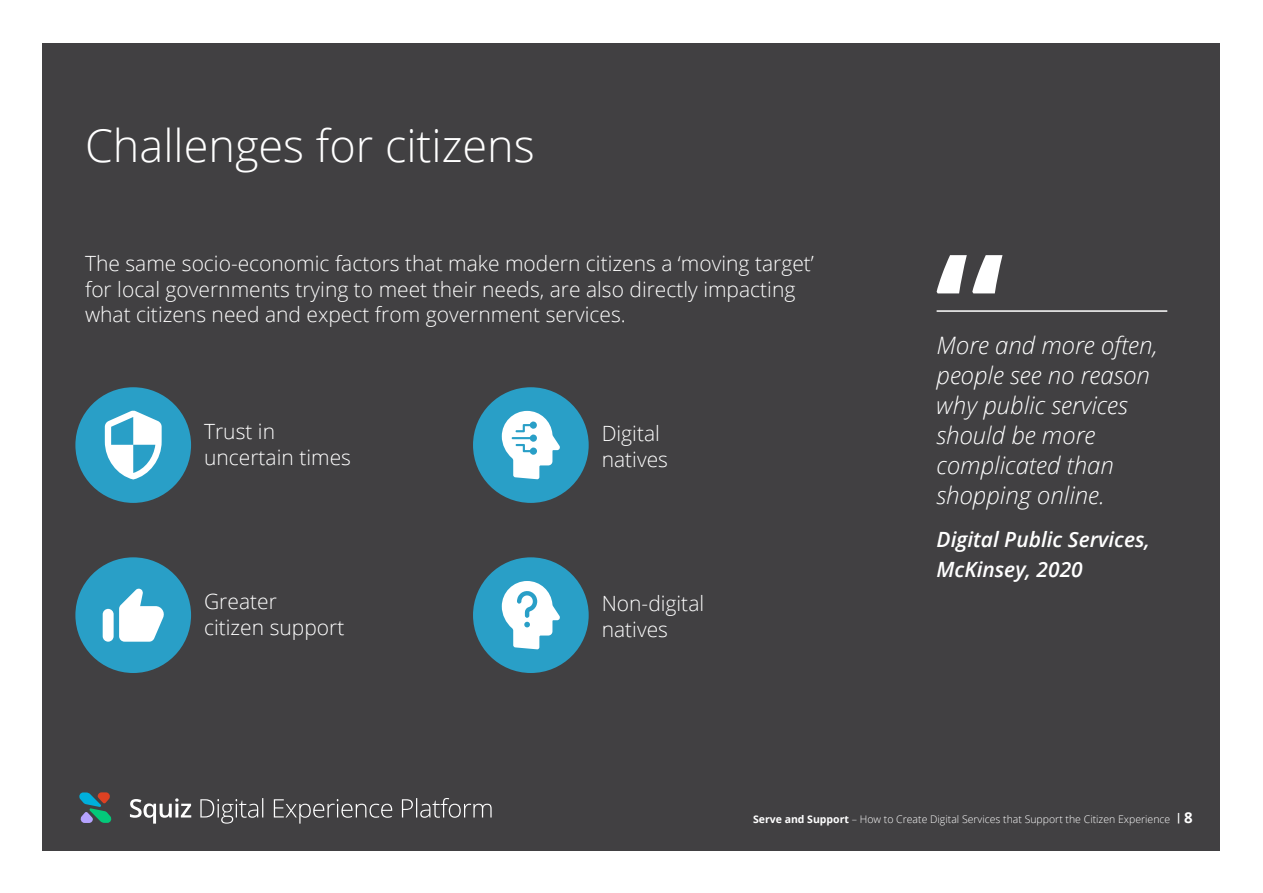
<style>
.page{position:relative;width:1263px;height:893px;background:#fff}
.page>*{position:absolute;margin:0;border:0;box-sizing:border-box;transform-origin:0 0}
.t1{font:300 45px "Open Sans";color:#fff}
.t2{font:italic 300 24px/30px "Open Sans";color:#fff}
.t3{font:300 21px/25.5px "Open Sans";color:#fff}
.t4{font:italic 600 21px/30px "Open Sans";color:#fff}
.t5{font:300 10.5px "Open Sans";color:#fff}
.s1{font-weight:700}
.s2{font-weight:700;font-size:15px}
</style>
<div class="page">
<div style="left:43px;top:43px;width:1177px;height:807px;background:#414042"></div>
<svg style="left:79px;top:792px;width:32px;height:31px"></svg>
<svg style="left:130px;top:798px;width:362px;height:26px"></svg>
<hr style="left:936px;top:310px;width:231px;height:2px;background:#fff">
<svg style="left:936px;top:255px;width:66px;height:38px"></svg>
<div style="left:75px;top:557px;width:116px;height:116px;background:#299fc7;border-radius:50%"></div>
<svg style="left:103px;top:588px;width:61px;height:54px"></svg>
<div style="left:473px;top:387px;width:116px;height:116px;background:#299fc7;border-radius:50%"></div>
<svg style="left:502px;top:411px;width:58px;height:68px"></svg>
<div style="left:473px;top:557px;width:116px;height:116px;background:#299fc7;border-radius:50%"></div>
<svg style="left:502px;top:581px;width:58px;height:68px"></svg>
<div style="left:75px;top:387px;width:116px;height:116px;background:#299fc7;border-radius:50%"></div>
<svg style="left:105px;top:410px;width:57px;height:69px"></svg>
<h1 class="t1" style="left:85px;top:115px;width:451px">Challenges for citizens</h1>
<p class="t3" style="left:85px;top:250px;width:730px">The same socio-economic factors that make modern citizens a ‘moving target’ for local governments trying to meet their needs, are also directly impacting what citizens need and expect from government services.</p>
<p class="t3" style="left:204px;top:418px;width:148px">Trust in uncertain times</p>
<p class="t3" style="left:204px;top:588px;width:142px">Greater<br>citizen support</p>
<p class="t3" style="left:602px;top:420px;width:68px">Digital natives</p>
<p class="t3" style="left:602px;top:590px;width:104px">Non-digital natives</p>
<p class="t2" style="left:936px;top:330px;width:223px">More and more often, people see no reason why public services should be more complicated than shopping online.</p>
<p class="t4" style="left:936px;top:524px;width:215px">Digital Public Services,<br>McKinsey, 2020</p>
<p class="t5" style="left:753px;top:812px;width:441px"><span class="s1">Serve and Support</span> – How to Create Digital Services that Support the Citizen Experience <span class="s1">|</span> <span class="s2">8</span></p>
</div>
